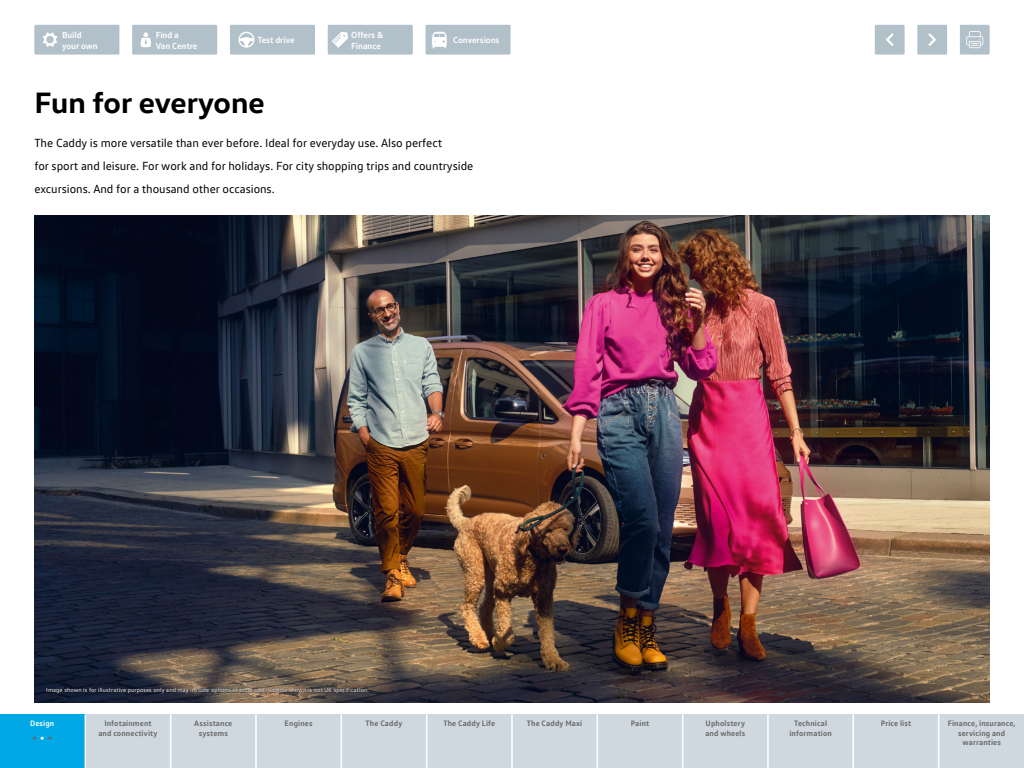
<style>
.page{position:relative;width:1024px;height:768px;background:#fff}
.page>*{position:absolute;margin:0;border:0;box-sizing:border-box;transform-origin:0 0}
.t1{font:700 30px "VW Head";color:#000}
.t2{font:700 13px "VW Text";color:#666}
.t3{font:12px/22.7px "VW Text";letter-spacing:-.005em;color:#000}
.t4{font:700 9px/10.8px "VW Text";letter-spacing:-.01em;color:#fff}
.t5{font:700 8px/9.6px "VW Text";letter-spacing:.015em;color:#666;text-align:center}
.t6{font:700 8px "VW Text";letter-spacing:.015em;color:#fff}
.t7{font:6px "VW Text";letter-spacing:.015em;color:#fff}
.s1{color:#fff}
</style>
<div class="page">
<img style="left:34px;top:215px;width:956px;height:488px">
<div style="left:960px;top:25px;width:30px;height:30px;background:#b1c0c9;border:2px solid #b1c0c9"></div>
<svg style="left:966px;top:31px;width:17px;height:17px"></svg>
<div style="left:35px;top:26px;width:83px;height:27px;background:#b1c0c9"></div>
<div style="left:34px;top:25px;width:85px;height:30px;border:2px solid #b1c0c9"></div>
<svg style="left:43px;top:32px;width:14px;height:15px"></svg>
<div style="left:917px;top:25px;width:30px;height:30px;background:#b1c0c9;border:2px solid #b1c0c9"></div>
<svg style="left:928px;top:33px;width:8px;height:13px"></svg>
<div style="left:875px;top:25px;width:30px;height:30px;background:#b1c0c9;border:2px solid #b1c0c9"></div>
<svg style="left:886px;top:33px;width:8px;height:13px"></svg>
<div style="left:133px;top:26px;width:83px;height:27px;background:#b1c0c9"></div>
<div style="left:132px;top:25px;width:85px;height:30px;border:2px solid #b1c0c9"></div>
<svg style="left:141px;top:32px;width:10px;height:15px"></svg>
<div style="left:231px;top:26px;width:83px;height:27px;background:#b1c0c9"></div>
<div style="left:230px;top:25px;width:85px;height:30px;border:2px solid #b1c0c9"></div>
<svg style="left:238px;top:32px;width:16px;height:16px"></svg>
<div style="left:329px;top:26px;width:83px;height:27px;background:#b1c0c9"></div>
<div style="left:328px;top:25px;width:85px;height:30px;border:2px solid #b1c0c9"></div>
<svg style="left:332px;top:32px;width:16px;height:16px"></svg>
<div style="left:427px;top:26px;width:82px;height:27px;background:#b1c0c9"></div>
<div style="left:426px;top:25px;width:85px;height:30px;border:2px solid #b1c0c9"></div>
<svg style="left:431px;top:32px;width:16px;height:16px"></svg>
<svg style="left:47px;top:688px;width:322px;height:5px;background:#343032"></svg>
<div style="left:0;top:714px;width:1024px;height:54px;background:#ced8de"></div>
<div style="left:0;top:714px;width:85px;height:54px;background:#00a8e5"></div>
<hr style="left:85px;top:714px;width:1px;height:54px;background:#fff">
<hr style="left:170px;top:714px;width:1px;height:54px;background:#fff">
<hr style="left:255px;top:714px;width:2px;height:54px;background:#fff">
<hr style="left:341px;top:714px;width:1px;height:54px;background:#fff">
<hr style="left:426px;top:714px;width:1px;height:54px;background:#fff">
<hr style="left:511px;top:714px;width:2px;height:54px;background:#fff">
<hr style="left:597px;top:714px;width:1px;height:54px;background:#fff">
<hr style="left:682px;top:714px;width:1px;height:54px;background:#fff">
<hr style="left:767px;top:714px;width:2px;height:54px;background:#fff">
<hr style="left:853px;top:714px;width:1px;height:54px;background:#fff">
<hr style="left:938px;top:714px;width:1px;height:54px;background:#fff">
<p class="t4" style="left:62px;top:29px;width:37px">Build your own</p>
<p class="t4" style="left:156px;top:29px;width:43px">Find a<br>Van Centre</p>
<p class="t4" style="left:258px;top:34px;width:39px">Test drive</p>
<p class="t4" style="left:351px;top:29px;width:34px">Offers &amp;<br>Finance</p>
<p class="t4" style="left:453px;top:34px;width:48px">Conversions</p>
<h1 class="t1" style="left:34px;top:84px;width:232px">Fun for everyone</h1>
<p class="t3" style="left:34px;top:132px;width:440px">The Caddy is more versatile than ever before. Ideal for everyday use. Also perfect<br>for sport and leisure. For work and for holidays. For city shopping trips and countryside excursions. And for a thousand other occasions.</p>
<p class="t7" style="left:46px;top:686px;width:324px">Image shown is for illustrative purposes only and may include options at extra cost. Vehicle shown is not UK specification.</p>
<p class="t6" style="left:30px;top:718px;width:26px">Design</p>
<p class="t2" style="left:32px;top:729px;width:22px">• <span class="s1">•</span> •</p>
<p class="t5" style="left:98px;top:718px;width:61px">Infotainment and connectivity</p>
<p class="t5" style="left:194px;top:718px;width:40px">Assistance systems</p>
<p class="t5" style="left:285px;top:718px;width:30px">Engines</p>
<p class="t5" style="left:366px;top:718px;width:38px">The Caddy</p>
<p class="t5" style="left:443px;top:718px;width:53px">The Caddy Life</p>
<p class="t5" style="left:527px;top:718px;width:57px">The Caddy Maxi</p>
<p class="t5" style="left:631px;top:718px;width:20px">Paint</p>
<p class="t5" style="left:705px;top:718px;width:41px;text-align:left">Upholstery and wheels</p>
<p class="t5" style="left:789px;top:718px;width:44px">Technical information</p>
<p class="t5" style="left:881px;top:718px;width:32px">Price list</p>
<p class="t5" style="left:948px;top:718px;width:69px">Finance, insurance, servicing and warranties</p>
</div>
